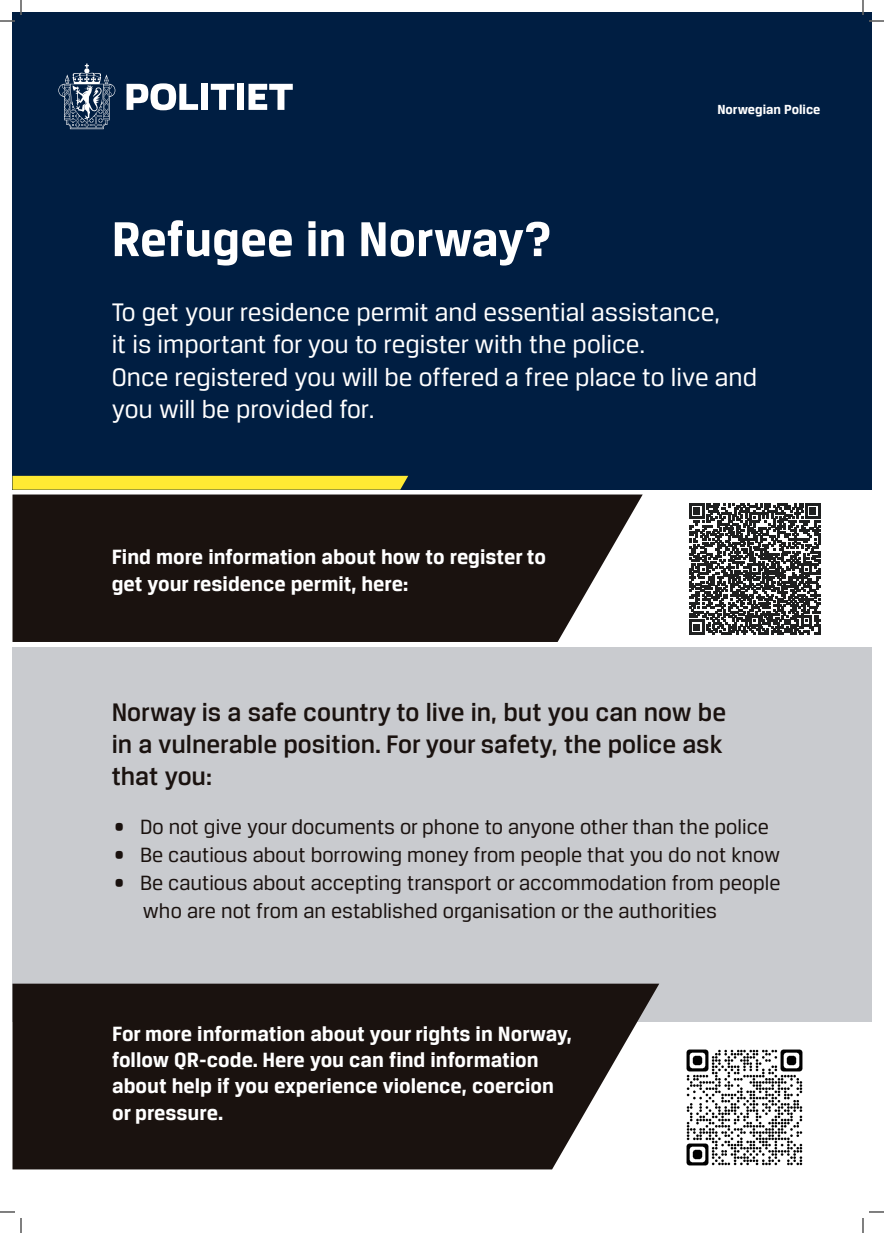
<style>
.page{position:relative;width:884px;height:1233px;background:#fff}
.page>*{position:absolute;margin:0;border:0;box-sizing:border-box;transform-origin:0 0}
.t1{font:700 52px "Breuer Text";color:#fff}
.t2{font:27px/32.4px "Breuer Text";color:#fff}
.t3{font:500 27px/32.4px "Breuer Text";color:#1a120f}
.t4{font:22px/28px "Breuer Text";color:#1a120f}
.t5{font:700 22px/26.4px "Breuer Text";color:#fff}
.t6{font:700 14px "Breuer Text";color:#fff}
</style>
<div class="page">
<svg style="left:12px;top:494px;width:631px;height:148px;background:#2a2320"></svg>
<div style="left:12px;top:12px;width:859px;height:477px;background:#001e42"></div>
<div style="left:12px;top:647px;width:859px;height:375px;background:#c9cbcf"></div>
<img style="left:686px;top:1049px;width:117px;height:117px">
<svg style="left:127px;top:83px;width:71px;height:27px"></svg>
<div style="left:201px;top:84px;width:7px;height:26px;background:#fff"></div>
<svg style="left:211px;top:84px;width:23px;height:26px"></svg>
<div style="left:237px;top:84px;width:7px;height:26px;background:#fff"></div>
<svg style="left:249px;top:84px;width:44px;height:26px"></svg>
<svg style="left:58px;top:64px;width:57px;height:65px"></svg>
<svg style="left:12px;top:983px;width:647px;height:186px;background:#2d2623"></svg>
<svg style="left:689px;top:503px;width:131px;height:132px"></svg>
<div style="left:12px;top:476px;width:396px;height:13px;background:#ffea33"></div>
<svg style="left:0;top:1211px;width:15px;height:1px"></svg>
<svg style="left:869px;top:1211px;width:15px;height:1px"></svg>
<svg style="left:0;top:0;width:22px;height:22px"></svg>
<svg style="left:20px;top:1218px;width:2px;height:15px"></svg>
<svg style="left:862px;top:0;width:22px;height:22px"></svg>
<svg style="left:862px;top:1218px;width:2px;height:15px"></svg>
<p class="t6" style="left:717px;top:102px;width:105px">Norwegian Police</p>
<h1 class="t1" style="left:112px;top:210px;width:441px">Refugee in Norway?</h1>
<p class="t2" style="left:112px;top:295px;width:647px">To get your residence permit and essential assistance,<br>it is important for you to register with the police.<br>Once registered you will be offered a free place to live and you will be provided for.</p>
<p class="t5" style="left:112px;top:543px;width:436px">Find more information about how to register to get your residence permit, here:</p>
<p class="t3" style="left:112px;top:695px;width:616px">Norway is a safe country to live in, but you can now be in a vulnerable position. For your safety, the police ask that you:</p>
<p class="t4" style="left:115px;top:813px;width:656px">• Do not give your documents or phone to anyone other than the police</p>
<p class="t4" style="left:115px;top:841px;width:667px">• Be cautious about borrowing money from people that you do not know</p>
<p class="t4" style="left:143px;top:869px;width:639px;text-indent:-28px">• Be cautious about accepting transport or accommodation from people who are not from an established organisation or the authorities</p>
<p class="t5" style="left:112px;top:1019px;width:461px">For more information about your rights in Norway, follow QR-code. Here you can find information about help if you experience violence, coercion or pressure.</p>
</div>
